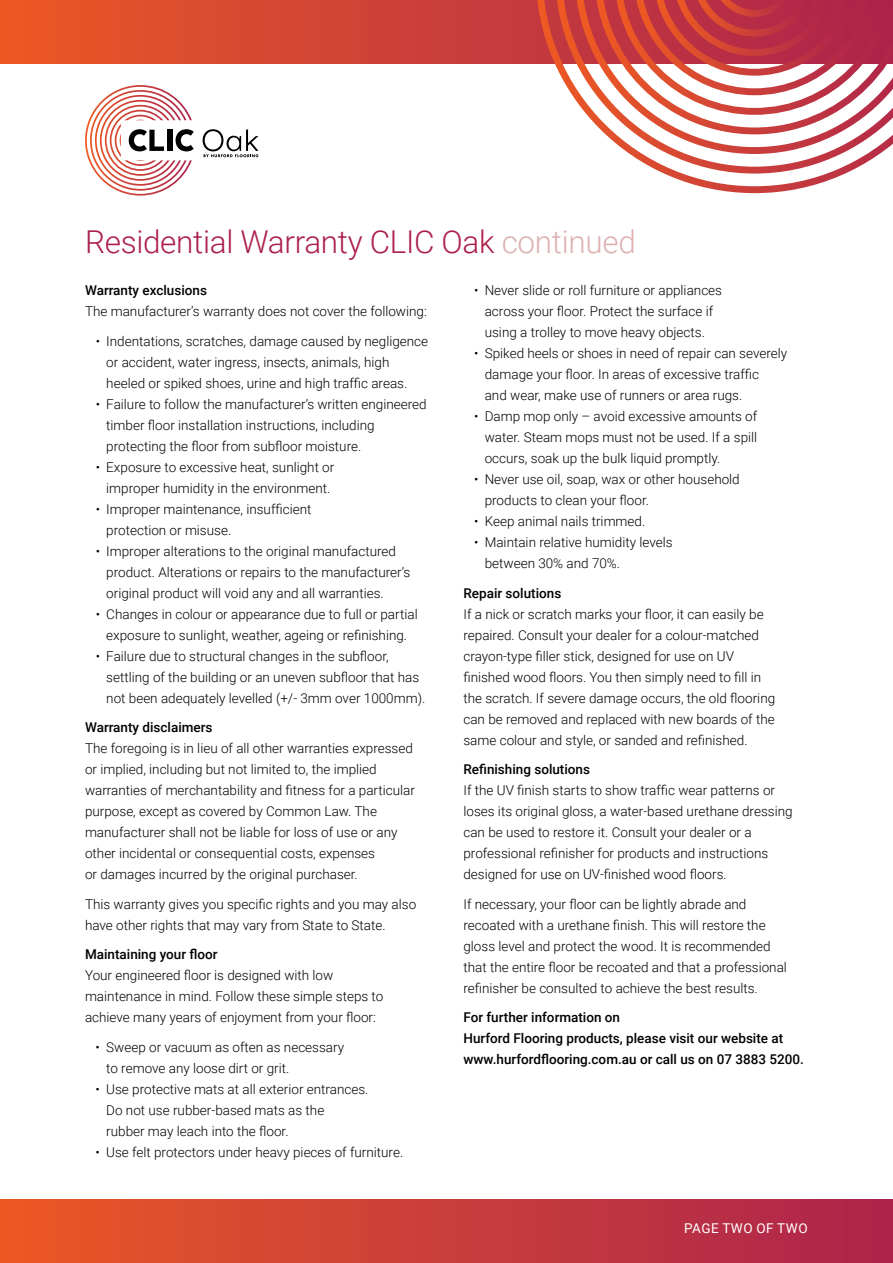
<style>
.page{position:relative;width:893px;height:1263px;background:#fff}
.page>*{position:absolute;margin:0;border:0;box-sizing:border-box;transform-origin:0 0}
.t1{font:300 31.5px "Roboto";letter-spacing:-.01em;color:#ab204a}
.t2{font:300 13.5px/21px "Roboto";color:#000}
.t3{font:500 13.5px/21px "Roboto";color:#000}
.t4{font:13.5px "Roboto";letter-spacing:.035em;color:#fff}
.s1{color:#ddb2b2}
</style>
<div class="page">
<svg style="left:0;top:0;width:536px;height:64px"></svg>
<div style="left:0;top:1199px;width:893px;height:64px;background:linear-gradient(to right,#ea5826,#ab234d)"></div>
<svg style="left:85px;top:85px;width:109px;height:111px"></svg>
<svg style="left:203px;top:129px;width:55px;height:28px"></svg>
<svg style="left:536px;top:0;width:357px;height:193px"></svg>
<h1 class="t1" style="left:85px;top:220px;width:552px">Residential Warranty CLIC Oak <span class="s1">continued</span></h1>
<p class="t3" style="left:85px;top:279px;width:123px">Warranty exclusions</p>
<p class="t2" style="left:85px;top:300px;width:343px">The manufacturer’s warranty does not cover the following:</p>
<p class="t2" style="left:106px;top:330px;width:323px;text-indent:-11px">• Indentations, scratches, damage caused by negligence or accident, water ingress, insects, animals, high heeled or spiked shoes, urine and high traffic areas.</p>
<p class="t2" style="left:106px;top:393px;width:322px;text-indent:-11px">• Failure to follow the manufacturer’s written engineered timber floor installation instructions, including protecting the floor from subfloor moisture.</p>
<p class="t2" style="left:96px;top:456px;width:240px;text-align:center">• Exposure to excessive heat, sunlight or improper humidity in the environment.</p>
<p class="t2" style="left:106px;top:498px;width:207px;text-indent:-11px">• Improper maintenance, insufficient protection or misuse.</p>
<p class="t2" style="left:106px;top:540px;width:306px;text-indent:-11px">• Improper alterations to the original manufactured product. Alterations or repairs to the manufacturer’s original product will void any and all warranties.</p>
<p class="t2" style="left:96px;top:603px;width:324px;text-align:center">• Changes in colour or appearance due to full or partial exposure to sunlight, weather, ageing or refinishing.</p>
<p class="t2" style="left:106px;top:645px;width:320px;text-indent:-11px">• Failure due to structural changes in the subfloor, settling of the building or an uneven subfloor that has not been adequately levelled (+/- 3mm over 1000mm).</p>
<p class="t3" style="left:85px;top:716px;width:129px">Warranty disclaimers</p>
<p class="t2" style="left:85px;top:737px;width:332px">The foregoing is in lieu of all other warranties expressed or implied, including but not limited to, the implied warranties of merchantability and fitness for a particular purpose, except as covered by Common Law. The manufacturer shall not be liable for loss of use or any other incidental or consequential costs, expenses<br>or damages incurred by the original purchaser.</p>
<p class="t2" style="left:85px;top:893px;width:333px">This warranty gives you specific rights and you may also have other rights that may vary from State to State.</p>
<p class="t3" style="left:85px;top:943px;width:134px">Maintaining your floor</p>
<p class="t2" style="left:85px;top:964px;width:300px">Your engineered floor is designed with low maintenance in mind. Follow these simple steps to achieve many years of enjoyment from your floor:</p>
<p class="t2" style="left:106px;top:1036px;width:239px;text-indent:-11px">• Sweep or vacuum as often as necessary to remove any loose dirt or grit.</p>
<p class="t2" style="left:106px;top:1078px;width:264px;text-indent:-11px">• Use protective mats at all exterior entrances.<br>Do not use rubber-based mats as the<br>rubber may leach into the floor.</p>
<p class="t2" style="left:96px;top:1141px;width:309px">• Use felt protectors under heavy pieces of furniture.</p>
<p class="t2" style="left:474px;top:279px;width:249px;text-align:center">• Never slide or roll furniture or appliances across your floor. Protect the surface if using a trolley to move heavy objects.</p>
<p class="t2" style="left:485px;top:342px;width:304px;text-indent:-11px">• Spiked heels or shoes in need of repair can severely damage your floor. In areas of excessive traffic<br>and wear, make use of runners or area rugs.</p>
<p class="t2" style="left:485px;top:405px;width:274px;text-align:justify;text-indent:-11px">• Damp mop only – avoid excessive amounts of water. Steam mops must not be used. If a spill occurs, soak up the bulk liquid promptly.</p>
<p class="t2" style="left:485px;top:468px;width:257px;text-indent:-11px">• Never use oil, soap, wax or other household products to clean your floor.</p>
<p class="t2" style="left:474px;top:510px;width:173px">• Keep animal nails trimmed.</p>
<p class="t2" style="left:485px;top:531px;width:189px;text-indent:-11px">• Maintain relative humidity levels between 30% and 70%.</p>
<p class="t3" style="left:463px;top:582px;width:99px">Repair solutions</p>
<p class="t2" style="left:463px;top:603px;width:313px">If a nick or scratch marks your floor, it can easily be repaired. Consult your dealer for a colour-matched crayon-type filler stick, designed for use on UV finished wood floors. You then simply need to fill in the scratch. If severe damage occurs, the old flooring can be removed and replaced with new boards of the same colour and style, or sanded and refinished.</p>
<p class="t3" style="left:463px;top:758px;width:128px">Refinishing solutions</p>
<p class="t2" style="left:463px;top:780px;width:331px">If the UV finish starts to show traffic wear patterns or loses its original gloss, a water-based urethane dressing can be used to restore it. Consult your dealer or a professional refinisher for products and instructions designed for use on UV-finished wood floors.</p>
<p class="t2" style="left:463px;top:893px;width:325px">If necessary, your floor can be lightly abrade and recoated with a urethane finish. This will restore the gloss level and protect the wood. It is recommended that the entire floor be recoated and that a professional refinisher be consulted to achieve the best results.</p>
<p class="t3" style="left:463px;top:1007px;width:342px">For further information on<br>Hurford Flooring products, please visit our website at www.hurfordflooring.com.au or call us on 07 3883 5200.</p>
<p class="t4" style="left:684px;top:1218px;width:125px">PAGE TWO OF TWO</p>
</div>
